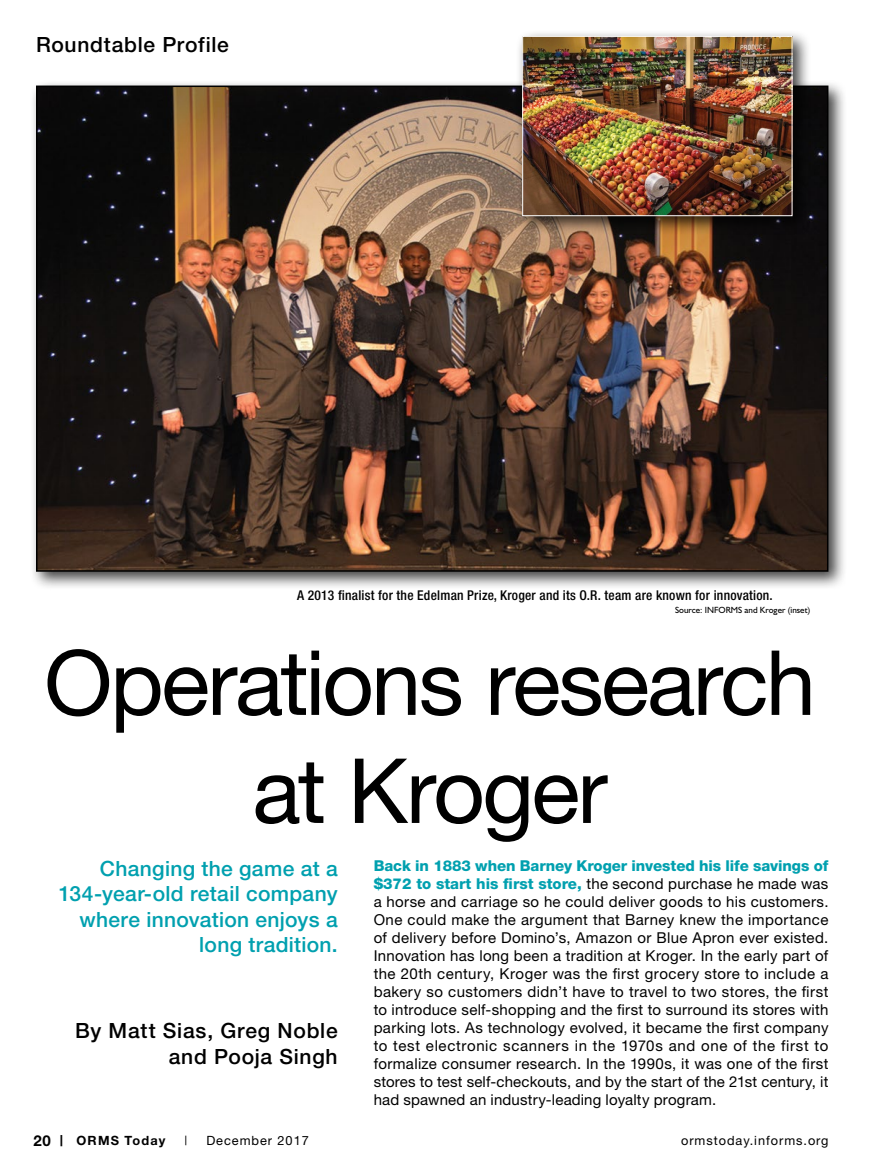
<style>
.page{position:relative;width:878px;height:1175px;background:#fff}
.page>*{position:absolute;margin:0;border:0;box-sizing:border-box;transform-origin:0 0}
._1-ORMS__FTR1_Main_H{font:90px/108px "Helvetica Neue";letter-spacing:-.03em;color:#000;text-align:center}
._1-ORMS__FTR1_Deck_T{font:500 21px/25.2px "Helvetica Neue";letter-spacing:.015em;color:#00a0af;text-align:right}
._1-ORMS__FTR_By-Line{font:500 21px/25.2px "Helvetica Neue";letter-spacing:.035em;color:#000;text-align:right}
._1-ORMS__FTR_Slug_Tx{font:500 21px "Helvetica Neue";letter-spacing:.035em;color:#000}
._1-ORMS__FTR_Q_A_Int{font:15px/18px "Helvetica Neue";letter-spacing:.01em;color:#000;text-align:justify}
._1-ORMS__Caption_Txt{font:500 condensed 13.5px "Helvetica Neue";letter-spacing:.02em;color:#000}
._1-ORMS__Folio_Text{font:12.75px "Helvetica Neue";letter-spacing:.075em;color:#000}
._1-ORMS__Folio_Text-2{font:700 12.75px "Helvetica Neue";letter-spacing:.09em;color:#000}
._1-ORMS__Photo_Credi{font:9px "Humanist 521 BT";color:#000}
.s1{font-weight:800;color:#00a0af}
.s2{font-size:15px}
</style>
<div class="page">
<div style="left:30px;top:79px;width:817px;height:511px;background:#000;opacity:.75"></div>
<img style="left:39px;top:89px;width:786px;height:480px">
<div style="left:516px;top:30px;width:295px;height:205px;background:#000;opacity:.75"></div>
<img style="left:524px;top:38px;width:266px;height:176px">
<div style="left:522px;top:36px;width:270px;height:180px;border:1px solid #fff"></div>
<p class="_1-ORMS__FTR_Slug_Tx" style="left:36px;top:32px;width:194px">Roundtable Profile</p>
<p class="_1-ORMS__Caption_Txt" style="left:297px;top:587px;width:477px">A 2013 finalist for the Edelman Prize, Kroger and its O.R. team are known for innovation.</p>
<p class="_1-ORMS__Photo_Credi" style="left:675px;top:604px;width:137px">Source: INFORMS and Kroger (inset)</p>
<p class="_1-ORMS__FTR1_Main_H" style="left:44px;top:627px;width:773px">Operations research at Kroger</p>
<p class="_1-ORMS__FTR_Q_A_Int" style="left:374px;top:856px;width:456px"><span class="s1">Back in 1883 when Barney Kroger invested his life savings of $372 to start his first store,</span> the second purchase he made was a horse and carriage so he could deliver goods to his customers.<br>One could make the argument that Barney knew the importance of delivery before Domino’s, Amazon or Blue Apron ever existed.<br>Innovation has long been a tradition at Kroger. In the early part of the 20th century, Kroger was the first grocery store to include a bakery so customers didn’t have to travel to two stores, the first to introduce self-shopping and the first to surround its stores with parking lots. As technology evolved, it became the first company to test electronic scanners in the 1970s and one of the first to formalize consumer research. In the 1990s, it was one of the first stores to test self-checkouts, and by the start of the 21st century, it had spawned an industry-leading loyalty program.</p>
<p class="_1-ORMS__FTR1_Deck_T" style="left:59px;top:856px;width:280px">Changing the game at a<br>134-year-old retail company where innovation enjoys a long tradition.</p>
<p class="_1-ORMS__FTR_By-Line" style="left:75px;top:1018px;width:264px">By Matt Sias, Greg Noble and Pooja Singh</p>
<p class="_1-ORMS__Folio_Text-2" style="left:34px;top:1132px;width:133px"><span class="s2">20 |</span> ORMS Today</p>
<p class="_1-ORMS__Folio_Text" style="left:184px;top:1132px;width:4px">|</p>
<p class="_1-ORMS__Folio_Text" style="left:206px;top:1132px;width:104px">December 2017</p>
<p class="_1-ORMS__Folio_Text" style="left:681px;top:1132px;width:149px">ormstoday.informs.org</p>
</div>
